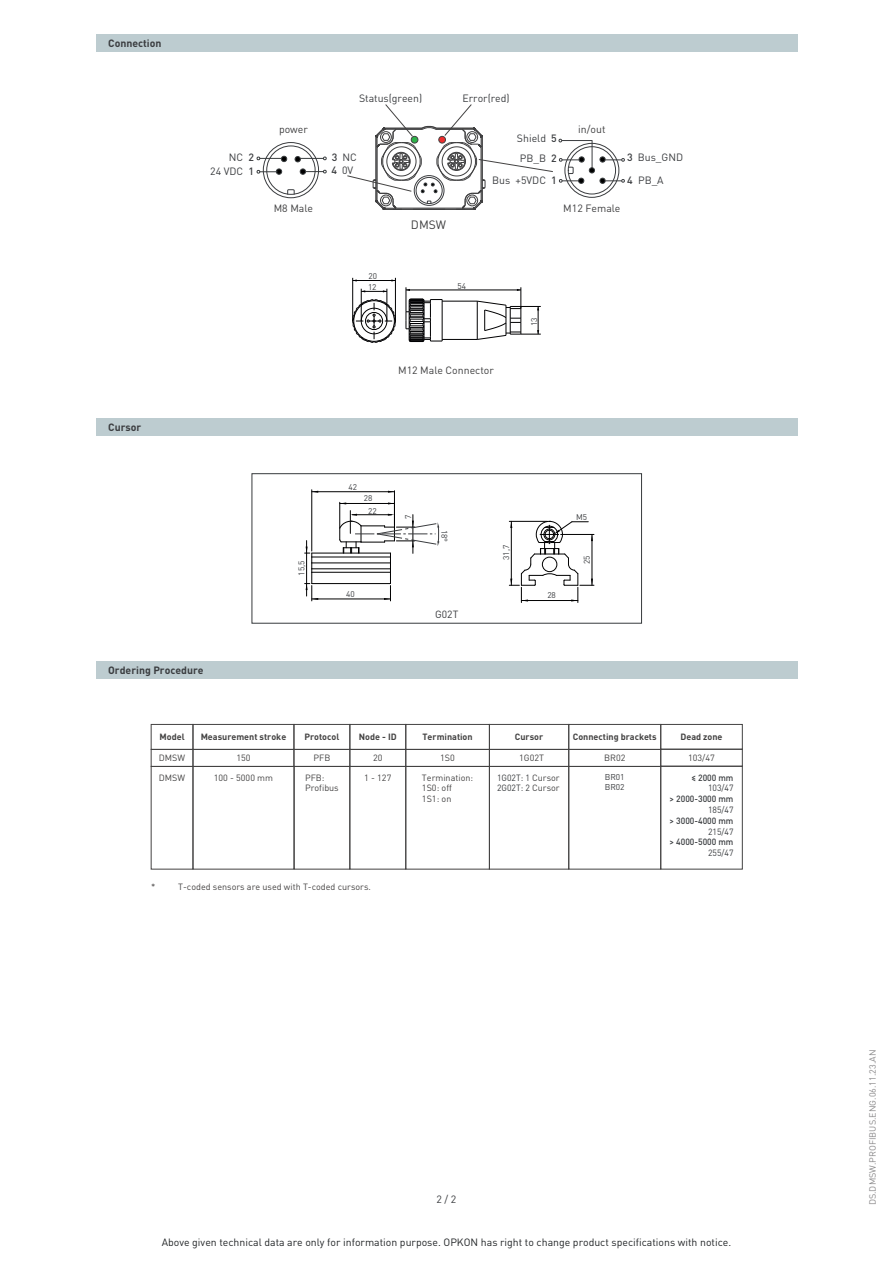
<style>
.page{position:relative;width:893px;height:1263px;background:#fff}
.page>*{position:absolute;margin:0;border:0;box-sizing:border-box;transform-origin:0 0}
.t1{font:12px "DIN Pro";color:#3e3e3f}
.t2{font:10.5px "DIN Pro";color:#212426}
.t3{font:10.5px/13.8px "DIN Pro";color:#3a3c3f;text-align:right}
.t4{font:10.5px "DIN Pro";color:#3e3e3f}
.t5{font:700 10.5px "DIN Pro";color:#3a3c3f}
.t6{font:10.35px "DIN Pro";color:#3a3c3f}
.t7{font:9px/10.8px "DIN Pro";color:#434242}
.t8{font:700 9px "DIN Pro";color:#434242}
.t9{font:9px/10.8px "DIN Pro";color:#383b3e;scale:.95 1}
.t10{font:500 9px "DIN Pro";color:#383b3e;scale:.95 1}
.t11{font:9px "DIN Pro";color:#444242}
.t12{font:9px "DIN Pro";color:#8a898a}
.t13{font:8.4px/10.1px "DIN Pro";color:#3a3c3f}
.t14{font:8.25px/12.3px "DIN Pro";color:#3a3c3f;text-align:center}
.s1{font-weight:500}
.s2{color:#434242}
</style>
<div class="page">
<div style="left:96px;top:662px;width:701px;height:17px;background:#bdccd0"></div>
<div style="left:96px;top:418px;width:701px;height:17px;background:#bdccd0"></div>
<div style="left:96px;top:35px;width:701px;height:17px;background:#bdccd0"></div>
<hr style="left:312px;top:583px;width:78px;height:1px;background:#000001">
<hr style="left:312px;top:572px;width:78px;height:1px;background:#000001">
<hr style="left:312px;top:568px;width:78px;height:1px;background:#000001">
<hr style="left:312px;top:563px;width:78px;height:1px;background:#000001">
<hr style="left:312px;top:557px;width:78px;height:1px;background:#000001">
<hr style="left:312px;top:553px;width:78px;height:1px;background:#000001">
<hr style="left:312px;top:599px;width:78px;height:1px;background:#000001">
<svg style="left:305px;top:541px;width:13px;height:60px"></svg>
<hr style="left:311px;top:490px;width:1px;height:61px;background:#000001">
<hr style="left:394px;top:491px;width:1px;height:34px;background:#000001">
<hr style="left:312px;top:491px;width:82px;height:1px;background:#000001">
<svg style="left:509px;top:521px;width:85px;height:81px"></svg>
<div style="left:252px;top:473px;width:390px;height:150px;border:1px solid #373b3d"></div>
<svg style="left:339px;top:502px;width:100px;height:99px"></svg>
<hr style="left:442px;top:339px;width:35px;height:1px;background:#000002">
<hr style="left:442px;top:301px;width:35px;height:1px;background:#000002">
<hr style="left:442px;top:300px;width:1px;height:41px;background:#000002">
<hr style="left:406px;top:290px;width:115px;height:1px;background:#000002">
<svg style="left:406px;top:287px;width:36px;height:55px"></svg>
<svg style="left:477px;top:287px;width:64px;height:53px"></svg>
<hr style="left:387px;top:289px;width:1px;height:32px;background:#000002">
<hr style="left:361px;top:289px;width:1px;height:32px;background:#000002">
<svg style="left:361px;top:290px;width:26px;height:2px"></svg>
<hr style="left:395px;top:278px;width:1px;height:43px;background:#000002">
<hr style="left:352px;top:278px;width:1px;height:43px;background:#000002">
<hr style="left:353px;top:280px;width:42px;height:1px;background:#000002">
<svg style="left:352px;top:299px;width:44px;height:44px"></svg>
<svg style="left:559px;top:139px;width:66px;height:45px"></svg>
<svg style="left:287px;top:189px;width:8px;height:4px"></svg>
<div style="left:263px;top:142px;width:56px;height:56px;border:1px solid #3a3c3f;border-radius:50%"></div>
<div style="left:266px;top:146px;width:49px;height:49px;border:1px solid #3a3c3f;border-radius:50%"></div>
<svg style="left:256px;top:156px;width:31px;height:6px"></svg>
<svg style="left:256px;top:169px;width:26px;height:6px"></svg>
<svg style="left:295px;top:156px;width:32px;height:6px"></svg>
<svg style="left:300px;top:169px;width:27px;height:6px"></svg>
<svg style="left:347px;top:104px;width:206px;height:106px"></svg>
<div style="left:439px;top:136px;width:6px;height:7px;background:#ee2d2d;border-radius:50%"></div>
<div style="left:439px;top:136px;width:7px;height:7px;border:1px solid #434242;border-radius:50%"></div>
<div style="left:411px;top:136px;width:7px;height:7px;background:#2eb34a;border-radius:50%"></div>
<div style="left:411px;top:136px;width:7px;height:7px;border:1px solid #434242;border-radius:50%"></div>
<div style="left:151px;top:724px;width:42px;height:26px;border:1px solid #434242"></div>
<div style="left:151px;top:766px;width:42px;height:103px;border:1px solid #434242"></div>
<div style="left:193px;top:724px;width:101px;height:26px;border:1px solid #434242"></div>
<div style="left:294px;top:724px;width:56px;height:26px;border:1px solid #434242"></div>
<div style="left:294px;top:766px;width:56px;height:103px;border:1px solid #434242"></div>
<div style="left:151px;top:749px;width:42px;height:18px;border:1px solid #434242"></div>
<div style="left:193px;top:749px;width:101px;height:18px;border:1px solid #434242"></div>
<div style="left:294px;top:749px;width:56px;height:18px;border:1px solid #434242"></div>
<div style="left:406px;top:724px;width:84px;height:26px;border:1px solid #434242"></div>
<div style="left:406px;top:749px;width:84px;height:18px;border:1px solid #434242"></div>
<div style="left:661px;top:724px;width:81px;height:25px;border:1px solid #434242"></div>
<div style="left:661px;top:749px;width:81px;height:17px;border:1px solid #434242"></div>
<div style="left:489px;top:724px;width:80px;height:26px;border:1px solid #434242"></div>
<div style="left:569px;top:724px;width:92px;height:26px;border:1px solid #434242"></div>
<div style="left:489px;top:766px;width:80px;height:103px;border:1px solid #434242"></div>
<div style="left:489px;top:749px;width:80px;height:18px;border:1px solid #434242"></div>
<div style="left:569px;top:766px;width:92px;height:103px;border:1px solid #434242"></div>
<div style="left:569px;top:749px;width:92px;height:18px;border:1px solid #434242"></div>
<div style="left:350px;top:724px;width:56px;height:26px;border:1px solid #434242"></div>
<div style="left:350px;top:766px;width:56px;height:103px;border:1px solid #434242"></div>
<div style="left:350px;top:749px;width:56px;height:18px;border:1px solid #434242"></div>
<p class="t5" style="left:108px;top:35px;width:55px">Connection</p>
<p class="t5" style="left:108px;top:418px;width:35px">Cursor</p>
<p class="t3" style="left:359px;top:91px;width:65px">Status(green)</p>
<p class="t3" style="left:463px;top:91px;width:49px">Error(red)</p>
<p class="t4" style="left:279px;top:121px;width:30px">power</p>
<p class="t3" style="left:210px;top:149px;width:45px">NC <span class="s1">2<br></span>24 VDC <span class="s1">1</span></p>
<p class="t3" style="left:331px;top:150px;width:27px;line-height:12.8px;text-align:left"><span class="s1">3</span> NC<br><span class="s1">4</span> 0V</p>
<p class="t3" style="left:517px;top:130px;width:41px">Shield <span class="s1">5</span></p>
<p class="t3" style="left:492px;top:172px;width:66px">Bus +5VDC <span class="s1">1</span></p>
<p class="t3" style="left:520px;top:150px;width:39px">PB_B <span class="s1">2</span></p>
<p class="t4" style="left:578px;top:121px;width:29px">in/out</p>
<p class="t3" style="left:627px;top:149px;width:57px"><span class="s1">3</span> Bus_GND</p>
<p class="t3" style="left:627px;top:172px;width:38px"><span class="s1">4</span> PB_A</p>
<p class="t4" style="left:274px;top:200px;width:41px">M8 Male</p>
<p class="t4" style="left:563px;top:200px;width:59px">M12 Female</p>
<p class="t1" style="left:411px;top:215px;width:37px">DMSW</p>
<p class="t14" style="left:368px;top:269px;width:10px">20</p>
<p class="t14" style="left:368px;top:280px;width:10px">12</p>
<p class="t14" style="left:457px;top:279px;width:10px">54</p>
<p class="t4" style="left:398px;top:362px;width:97px">M12 Male Connector</p>
<p class="t14" style="left:527px;top:326px;width:10px;rotate:-90deg">13</p>
<p class="t5" style="left:108px;top:662px;width:97px">Ordering Procedure</p>
<p class="t14" style="left:295px;top:575px;width:17px;rotate:-90deg">15,5</p>
<p class="t14" style="left:348px;top:480px;width:10px">42</p>
<p class="t14" style="left:364px;top:491px;width:14px">28<br>22</p>
<p class="t14" style="left:346px;top:587px;width:10px">40</p>
<p class="t14" style="left:401px;top:519px;width:6px;rotate:-90deg">7</p>
<p class="t14" style="left:451px;top:529px;width:14px;rotate:90deg">18°</p>
<p class="t6" style="left:435px;top:606px;width:25px">G02T</p>
<p class="t14" style="left:499px;top:560px;width:17px;rotate:-90deg">31,7</p>
<p class="t14" style="left:547px;top:588px;width:10px">28</p>
<p class="t14" style="left:576px;top:510px;width:13px">M5</p>
<p class="t14" style="left:580px;top:564px;width:10px;rotate:-90deg">25</p>
<p class="t8" style="left:422px;top:729px;width:52px">Termination</p>
<p class="t8" style="left:515px;top:729px;width:30px">Cursor</p>
<p class="t7" style="left:440px;top:751px;width:16px">1S0</p>
<p class="t7" style="left:422px;top:771px;width:53px">Termination:<br>1S0: off<br>1S1: on</p>
<p class="t8" style="left:160px;top:729px;width:27px">Model</p>
<p class="t8" style="left:201px;top:729px;width:87px">Measurement stroke</p>
<p class="t8" style="left:304px;top:729px;width:36px">Protocol</p>
<p class="t7" style="left:159px;top:771px;width:28px">DMSW</p>
<p class="t7" style="left:214px;top:771px;width:61px">100 - 5000 mm</p>
<p class="t8" style="left:359px;top:729px;width:39px">Node - ID</p>
<p class="t7" style="left:373px;top:751px;width:11px">20</p>
<p class="t7" style="left:364px;top:771px;width:29px">1 - 127</p>
<p class="t7" style="left:159px;top:751px;width:28px">DMSW</p>
<p class="t7" style="left:236px;top:751px;width:16px">150</p>
<p class="t7" style="left:519px;top:751px;width:26px">1G02T</p>
<p class="t7" style="left:313px;top:751px;width:18px">PFB</p>
<p class="t7" style="left:305px;top:771px;width:35px">PFB:<br>Profibus</p>
<p class="t9" style="left:497px;top:771px;width:67px">1G02T: 1 <span class="s2">Cursor<br></span>2G02T: 2 <span class="s2">Cursor</span></p>
<p class="t8" style="left:573px;top:729px;width:85px">Connecting brackets</p>
<p class="t7" style="left:604px;top:751px;width:23px">BR02</p>
<p class="t13" style="left:605px;top:771px;width:21px">BR01<br>BR02</p>
<p class="t8" style="left:680px;top:729px;width:44px">Dead zone</p>
<p class="t7" style="left:688px;top:751px;width:28px">103/47</p>
<p class="t10" style="left:691px;top:770px;width:46px">≤ 2000 mm</p>
<p class="t9" style="left:708px;top:782px;width:28px">103/47</p>
<p class="t10" style="left:670px;top:792px;width:69px">&gt; 2000-3000 mm</p>
<p class="t9" style="left:708px;top:803px;width:28px">185/47</p>
<p class="t10" style="left:670px;top:813px;width:69px">&gt; 3000-4000 mm</p>
<p class="t9" style="left:708px;top:825px;width:28px">215/47</p>
<p class="t10" style="left:670px;top:835px;width:69px">&gt; 4000-5000 mm</p>
<p class="t9" style="left:708px;top:847px;width:28px">255/47</p>
<p class="t11" style="left:151px;top:879px;width:6px">*</p>
<p class="t11" style="left:178px;top:879px;width:194px">T-coded sensors are used with T-coded cursors.</p>
<p class="t3" style="left:436px;top:1191px;width:21px">2 / 2</p>
<p class="t2" style="left:162px;top:1233px;width:571px">Above given technical data are only for information purpose. OPKON has right to change product specifications with notice.</p>
<p class="t12" style="left:866px;top:1205px;width:157px;rotate:-90deg">DS.DMSW.PROFIBUS.ENG.06.11.23.AN</p>
</div>
